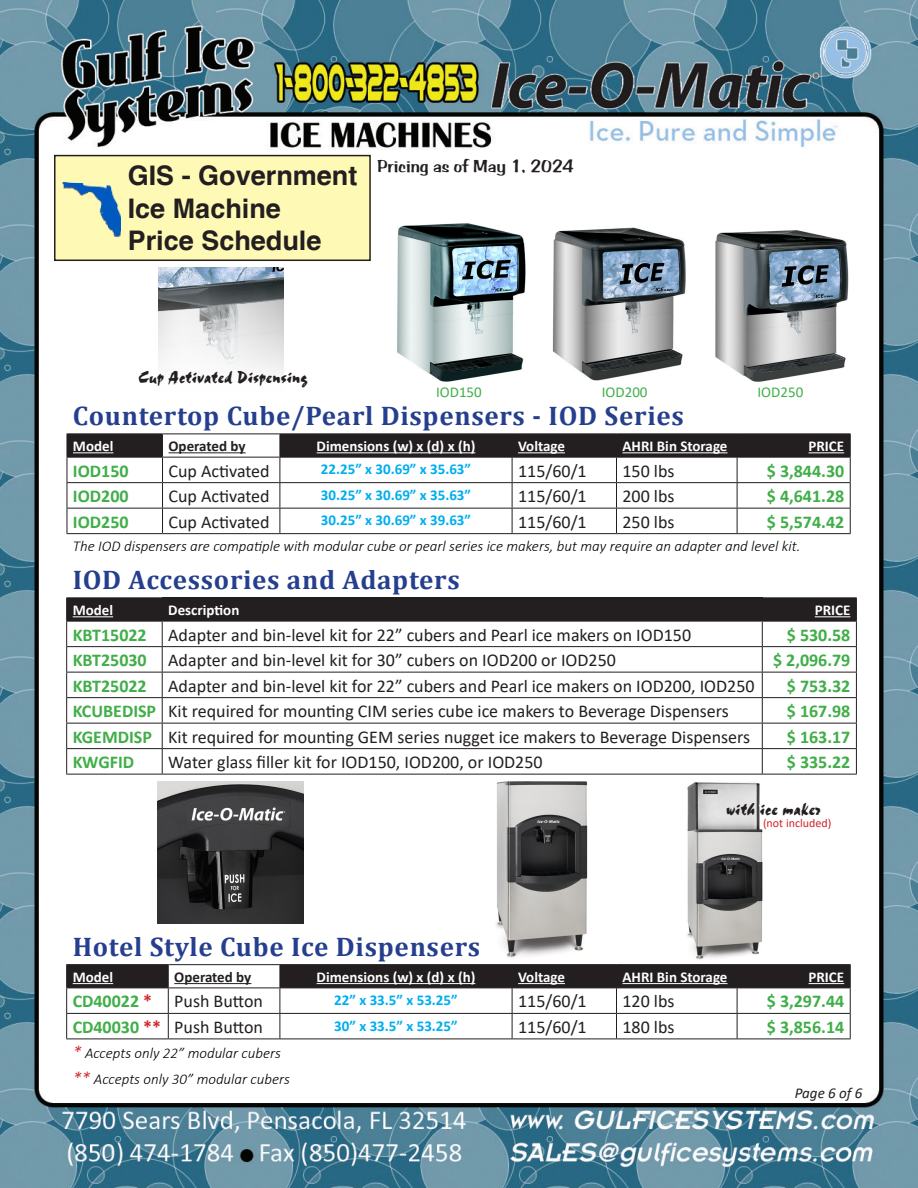
<style>
.page{position:relative;width:918px;height:1188px;background:#fff}
.page>*{position:absolute;margin:0;border:0;box-sizing:border-box;transform-origin:0 0}
.t1{font:700 27px "Cambria";letter-spacing:.025em;color:#253f8e}
.t2{font:700 27px "Helvetica";color:#231f20}
.t3{font:18px "Calibri";color:#231f20}
.t4{font:700 18px "Calibri";color:#40ae49}
.t5{font:18px "CALVIN";color:#231f20}
.t6{font:18px "BRADDON";color:#231f20}
.t7{font:italic 300 15px "Calibri";color:#000}
.t8{font:700 15px "Calibri";color:#fff}
.t9{font:700 15px "Calibri";color:#00aeef}
.t10{font:700 15px "Calibri";letter-spacing:-.005em;color:#231f20}
.t11{font:15px "Calibri";color:#40ae49}
.t12{font:italic 15px "Calibri";color:#231f20}
.t13{font:12px "Calibri";color:#d1232a}
.s1{color:#d1232a}
.s2{font-size:18px;color:#d1232a}
</style>
<div class="page">
<img style="left:0;top:0;width:918px;height:1188px">
<div style="left:55px;top:156px;width:315px;height:104px;background:#fff9b6"></div>
<div style="left:54px;top:155px;width:317px;height:106px;border:2px solid #231f20"></div>
<img style="left:54px;top:176px;width:66px;height:68px">
<svg style="left:67px;top:434px;width:784px;height:99px"></svg>
<hr style="left:67px;top:533px;width:96px;height:1px;background:#231f20">
<hr style="left:163px;top:533px;width:117px;height:1px;background:#231f20">
<hr style="left:280px;top:533px;width:232px;height:1px;background:#231f20">
<hr style="left:512px;top:533px;width:104px;height:1px;background:#231f20">
<hr style="left:616px;top:533px;width:121px;height:1px;background:#231f20">
<hr style="left:737px;top:533px;width:114px;height:1px;background:#231f20">
<hr style="left:73px;top:452px;width:40px;height:1px;background:#fff">
<hr style="left:169px;top:452px;width:77px;height:1px;background:#231f20">
<hr style="left:317px;top:452px;width:158px;height:1px;background:#fff">
<hr style="left:518px;top:452px;width:47px;height:1px;background:#fff">
<hr style="left:622px;top:452px;width:106px;height:1px;background:#fff">
<hr style="left:809px;top:452px;width:35px;height:1px;background:#fff">
<svg style="left:66px;top:598px;width:791px;height:176px"></svg>
<hr style="left:66px;top:621px;width:96px;height:1px;background:#231f20">
<hr style="left:162px;top:621px;width:600px;height:1px;background:#231f20">
<hr style="left:762px;top:621px;width:95px;height:1px;background:#231f20">
<hr style="left:66px;top:646px;width:96px;height:1px;background:#231f20">
<hr style="left:162px;top:646px;width:600px;height:1px;background:#231f20">
<hr style="left:762px;top:646px;width:95px;height:1px;background:#231f20">
<hr style="left:66px;top:672px;width:96px;height:1px;background:#231f20">
<hr style="left:162px;top:672px;width:600px;height:1px;background:#231f20">
<hr style="left:762px;top:672px;width:95px;height:1px;background:#231f20">
<hr style="left:66px;top:697px;width:96px;height:1px;background:#231f20">
<hr style="left:162px;top:697px;width:600px;height:1px;background:#231f20">
<hr style="left:762px;top:697px;width:95px;height:1px;background:#231f20">
<hr style="left:66px;top:723px;width:96px;height:1px;background:#231f20">
<hr style="left:162px;top:723px;width:600px;height:1px;background:#231f20">
<hr style="left:762px;top:723px;width:95px;height:1px;background:#231f20">
<hr style="left:66px;top:748px;width:96px;height:1px;background:#231f20">
<hr style="left:162px;top:748px;width:600px;height:1px;background:#231f20">
<hr style="left:762px;top:748px;width:95px;height:1px;background:#231f20">
<hr style="left:66px;top:774px;width:96px;height:1px;background:#231f20">
<hr style="left:162px;top:774px;width:600px;height:1px;background:#231f20">
<hr style="left:762px;top:774px;width:95px;height:1px;background:#231f20">
<hr style="left:73px;top:616px;width:40px;height:1px;background:#fff">
<hr style="left:815px;top:616px;width:35px;height:1px;background:#fff">
<img style="left:382px;top:221px;width:154px;height:162px">
<img style="left:551px;top:221px;width:138px;height:162px">
<img style="left:710px;top:221px;width:141px;height:162px">
<img style="left:159px;top:267px;width:125px;height:125px">
<img style="left:157px;top:782px;width:147px;height:142px">
<img style="left:447px;top:779px;width:371px;height:181px">
<hr style="left:66px;top:964px;width:102px;height:1px;background:#231f20">
<hr style="left:168px;top:964px;width:112px;height:1px;background:#231f20">
<hr style="left:280px;top:964px;width:232px;height:1px;background:#231f20">
<hr style="left:512px;top:964px;width:104px;height:1px;background:#231f20">
<hr style="left:616px;top:964px;width:121px;height:1px;background:#231f20">
<hr style="left:737px;top:964px;width:114px;height:1px;background:#231f20">
<svg style="left:66px;top:965px;width:785px;height:74px"></svg>
<hr style="left:66px;top:1039px;width:102px;height:1px;background:#231f20">
<hr style="left:168px;top:1039px;width:112px;height:1px;background:#231f20">
<hr style="left:280px;top:1039px;width:232px;height:1px;background:#231f20">
<hr style="left:512px;top:1039px;width:104px;height:1px;background:#231f20">
<hr style="left:616px;top:1039px;width:121px;height:1px;background:#231f20">
<hr style="left:737px;top:1039px;width:114px;height:1px;background:#231f20">
<hr style="left:73px;top:983px;width:40px;height:1px;background:#fff">
<hr style="left:174px;top:983px;width:77px;height:1px;background:#231f20">
<hr style="left:317px;top:983px;width:158px;height:1px;background:#fff">
<hr style="left:518px;top:983px;width:47px;height:1px;background:#fff">
<hr style="left:622px;top:983px;width:106px;height:1px;background:#fff">
<hr style="left:809px;top:983px;width:35px;height:1px;background:#fff">
<p class="t2" style="left:128px;top:159px;width:231px">GIS - Government</p>
<p class="t2" style="left:128px;top:192px;width:155px">Ice Machine</p>
<p class="t2" style="left:128px;top:224px;width:195px">Price Schedule</p>
<p class="t6" style="left:377px;top:155px;width:198px">Pricing as of May 1, 2024</p>
<p class="t5" style="left:138px;top:367px;width:171px">Cup Activated Dispensing</p>
<p class="t11" style="left:436px;top:382px;width:47px">IOD150</p>
<p class="t11" style="left:602px;top:382px;width:47px">IOD200</p>
<p class="t11" style="left:758px;top:382px;width:47px">IOD250</p>
<p class="t1" style="left:73px;top:396px;width:612px">Countertop Cube/Pearl Dispensers - IOD Series</p>
<p class="t8" style="left:73px;top:436px;width:42px">Model</p>
<p class="t10" style="left:169px;top:436px;width:79px">Operated by</p>
<p class="t8" style="left:317px;top:436px;width:160px">Dimensions (w) x (d) x (h)</p>
<p class="t8" style="left:518px;top:436px;width:48px">Voltage</p>
<p class="t8" style="left:622px;top:436px;width:107px">AHRI Bin Storage</p>
<p class="t8" style="left:809px;top:436px;width:37px">PRICE</p>
<p class="t4" style="left:73px;top:458px;width:57px">IOD150</p>
<p class="t3" style="left:169px;top:458px;width:103px">Cup Activated</p>
<p class="t9" style="left:321px;top:459px;width:152px">22.25” x 30.69” x 35.63”</p>
<p class="t3" style="left:518px;top:458px;width:70px">115/60/1</p>
<p class="t3" style="left:622px;top:458px;width:53px">150 lbs</p>
<p class="t4" style="left:767px;top:458px;width:79px">$ 3,844.30</p>
<p class="t4" style="left:73px;top:483px;width:57px">IOD200</p>
<p class="t3" style="left:169px;top:484px;width:103px">Cup Activated</p>
<p class="t9" style="left:321px;top:484px;width:152px">30.25” x 30.69” x 35.63”</p>
<p class="t3" style="left:518px;top:484px;width:70px">115/60/1</p>
<p class="t3" style="left:622px;top:484px;width:53px">200 lbs</p>
<p class="t4" style="left:767px;top:483px;width:79px">$ 4,641.28</p>
<p class="t4" style="left:73px;top:509px;width:57px">IOD250</p>
<p class="t3" style="left:169px;top:509px;width:103px">Cup Activated</p>
<p class="t9" style="left:321px;top:510px;width:152px">30.25” x 30.69” x 39.63”</p>
<p class="t3" style="left:518px;top:509px;width:70px">115/60/1</p>
<p class="t3" style="left:622px;top:509px;width:53px">250 lbs</p>
<p class="t4" style="left:767px;top:509px;width:79px">$ 5,574.42</p>
<p class="t7" style="left:73px;top:537px;width:729px">The IOD dispensers are compatiple with modular cube or pearl series ice makers, but may require an adapter and level kit.</p>
<p class="t1" style="left:73px;top:560px;width:389px">IOD Accessories and Adapters</p>
<p class="t8" style="left:73px;top:600px;width:42px">Model</p>
<p class="t8" style="left:168px;top:600px;width:73px">Description</p>
<p class="t8" style="left:815px;top:600px;width:37px">PRICE</p>
<p class="t4" style="left:73px;top:622px;width:76px">KBT15022</p>
<p class="t3" style="left:168px;top:622px;width:524px">Adapter and bin-level kit for 22” cubers and Pearl ice makers on IOD150</p>
<p class="t4" style="left:787px;top:622px;width:65px">$ 530.58</p>
<p class="t4" style="left:73px;top:647px;width:76px">KBT25030</p>
<p class="t3" style="left:168px;top:648px;width:449px">Adapter and bin-level kit for 30” cubers on IOD200 or IOD250</p>
<p class="t4" style="left:773px;top:647px;width:79px">$ 2,096.79</p>
<p class="t4" style="left:73px;top:673px;width:76px">KBT25022</p>
<p class="t3" style="left:168px;top:673px;width:588px">Adapter and bin-level kit for 22” cubers and Pearl ice makers on IOD200, IOD250</p>
<p class="t4" style="left:787px;top:673px;width:65px">$ 753.32</p>
<p class="t4" style="left:73px;top:698px;width:85px">KCUBEDISP</p>
<p class="t3" style="left:168px;top:699px;width:562px">Kit required for mounting CIM series cube ice makers to Beverage Dispensers</p>
<p class="t4" style="left:787px;top:698px;width:65px">$ 167.98</p>
<p class="t4" style="left:73px;top:724px;width:81px">KGEMDISP</p>
<p class="t3" style="left:168px;top:724px;width:584px">Kit required for mounting GEM series nugget ice makers to Beverage Dispensers</p>
<p class="t4" style="left:787px;top:724px;width:65px">$ 163.17</p>
<p class="t4" style="left:73px;top:749px;width:63px">KWGFID</p>
<p class="t3" style="left:168px;top:750px;width:376px">Water glass filler kit for IOD150, IOD200, or IOD250</p>
<p class="t4" style="left:787px;top:749px;width:65px">$ 335.22</p>
<p class="t5" style="left:726px;top:799px;width:96px">with ice maker</p>
<p class="t13" style="left:763px;top:815px;width:70px">(not included)</p>
<p class="t1" style="left:73px;top:927px;width:409px">Hotel Style Cube Ice Dispensers</p>
<p class="t8" style="left:73px;top:966px;width:42px">Model</p>
<p class="t10" style="left:174px;top:966px;width:79px">Operated by</p>
<p class="t8" style="left:317px;top:966px;width:160px">Dimensions (w) x (d) x (h)</p>
<p class="t8" style="left:518px;top:966px;width:48px">Voltage</p>
<p class="t8" style="left:622px;top:966px;width:107px">AHRI Bin Storage</p>
<p class="t8" style="left:809px;top:966px;width:37px">PRICE</p>
<p class="t4" style="left:73px;top:989px;width:81px">CD40022 <span class="s1">*</span></p>
<p class="t3" style="left:174px;top:989px;width:90px">Push Button</p>
<p class="t9" style="left:334px;top:990px;width:125px">22” x 33.5” x 53.25”</p>
<p class="t3" style="left:518px;top:989px;width:70px">115/60/1</p>
<p class="t3" style="left:622px;top:989px;width:53px">120 lbs</p>
<p class="t4" style="left:767px;top:989px;width:79px">$ 3,297.44</p>
<p class="t4" style="left:73px;top:1014px;width:90px">CD40030 <span class="s1">**</span></p>
<p class="t3" style="left:174px;top:1014px;width:90px">Push Button</p>
<p class="t9" style="left:334px;top:1015px;width:125px">30” x 33.5” x 53.25”</p>
<p class="t3" style="left:518px;top:1014px;width:70px">115/60/1</p>
<p class="t3" style="left:622px;top:1014px;width:53px">180 lbs</p>
<p class="t4" style="left:767px;top:1014px;width:79px">$ 3,856.14</p>
<p class="t7" style="left:73px;top:1044px;width:210px"><span class="s2">*</span> Accepts only 22” modular cubers</p>
<p class="t7" style="left:73px;top:1070px;width:219px"><span class="s2">**</span> Accepts only 30” modular cubers</p>
<p class="t12" style="left:795px;top:1083px;width:69px">Page 6 of 6</p>
</div>
